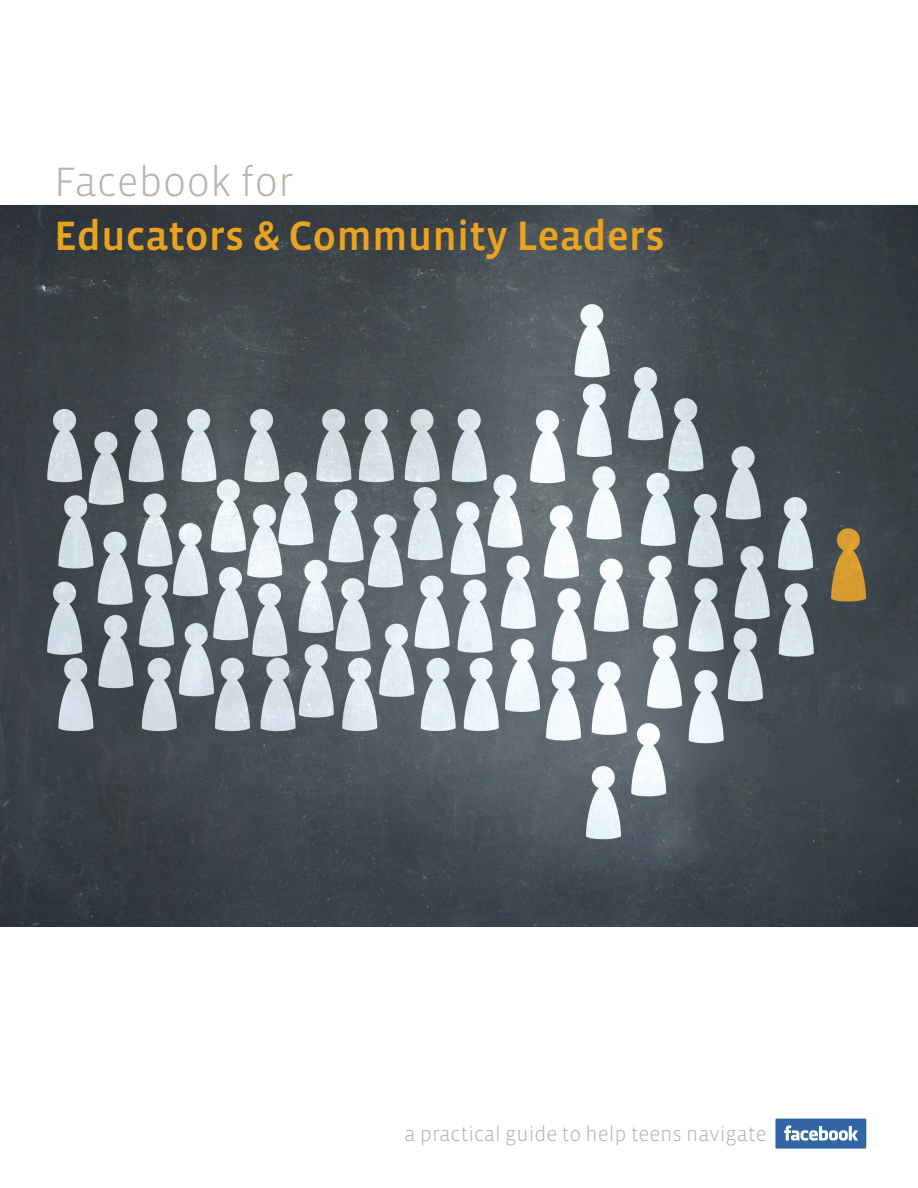
<style>
.page{position:relative;width:918px;height:1188px;background:#fff}
.page>*{position:absolute;margin:0;border:0;box-sizing:border-box;transform-origin:0 0}
.t1{font:500 42px "Vista Sans OT";color:#e9a321}
.t2{font:300 42px "Vista Sans OT";color:#b7b4ad}
.t3{font:300 21px "Vista Sans OT";color:#b7b4ad}
</style>
<div class="page">
<img style="left:0;top:205px;width:918px;height:722px">
<div style="left:775px;top:1119px;width:91px;height:30px;background:#3365a5"></div>
<svg style="left:784px;top:1125px;width:74px;height:16px"></svg>
<h1 class="t2" style="left:54px;top:160px;width:241px">Facebook for</h1>
<h1 class="t1" style="left:54px;top:214px;width:612px">Educators &amp; Community Leaders</h1>
<p class="t3" style="left:405px;top:1123px;width:363px">a practical guide to help teens navigate</p>
</div>
